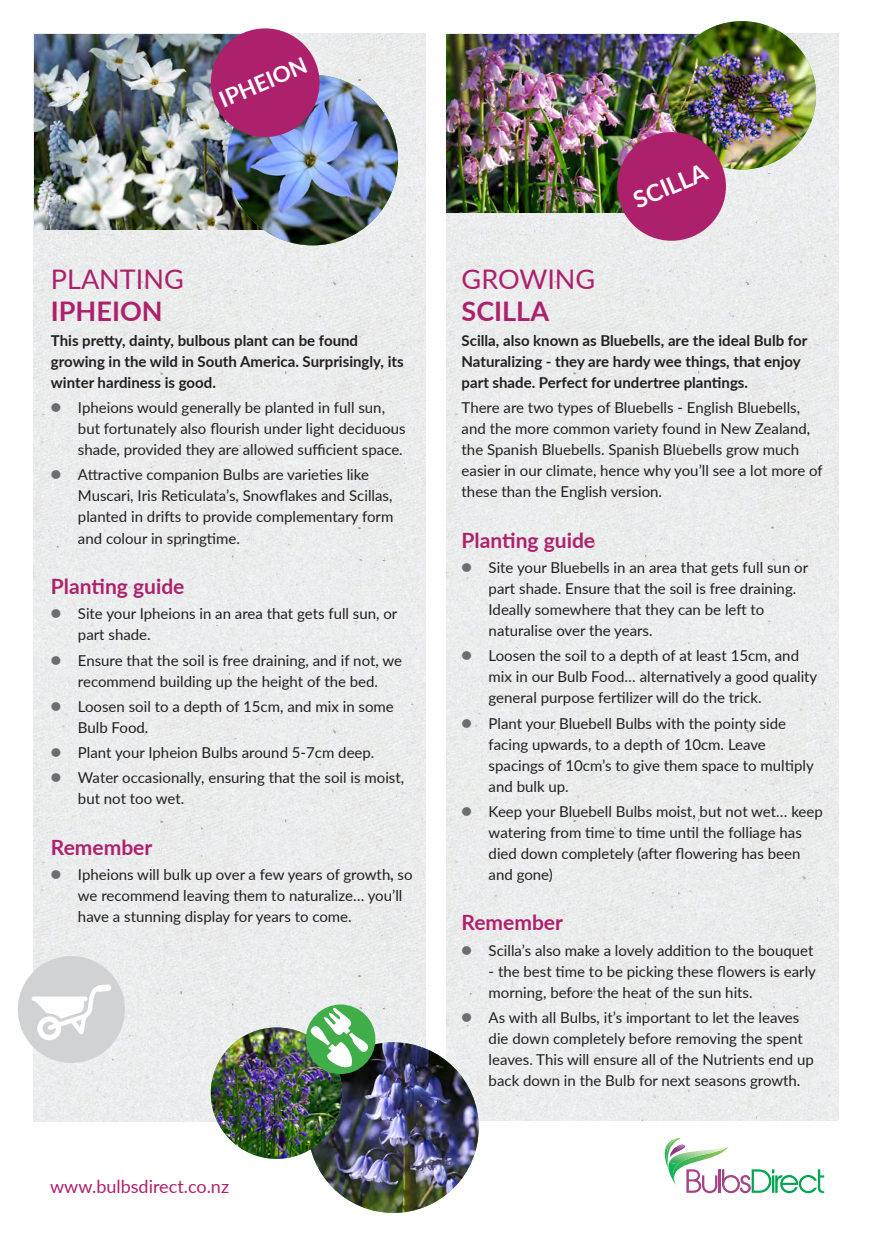
<style>
.page{position:relative;width:873px;height:1243px;background:#fff}
.page>*{position:absolute;margin:0;border:0;box-sizing:border-box;transform-origin:0 0}
.paragraph_with_bulle{font:27px "Lato";color:#ad216c}
.paragraph_with_bulle-2{font:700 27px "Lato";color:#ad216c}
.t1{font:700 24px "Lato";color:#fff}
.t2{font:700 22.5px "Lato";color:#fff}
.paragraph_with_bulle-3{font:700 21px "Lato";color:#ad216c}
.t3{font:18px "Lato";color:#ad216c}
.paragraph_with_bulle-4{font:15px/21px "Lato";color:#231f20}
.paragraph_with_bulle-5{font:700 15px/21px "Lato";color:#231f20}
.s1{font-weight:900;font-size:18px;color:#6c6d70}
</style>
<div class="page">
<svg style="left:664px;top:1138px;width:159px;height:55px"></svg>
<div style="left:34px;top:34px;width:391px;height:1087px;background:#ebecec"></div>
<div style="left:446px;top:34px;width:392px;height:1086px;background:#ebecec"></div>
<img style="left:34px;top:34px;width:229px;height:196px">
<img style="left:227px;top:75px;width:171px;height:170px;border-radius:85px">
<div style="left:211px;top:28px;width:108px;height:109px;background:#ad216c;border-radius:50%"></div>
<img style="left:446px;top:34px;width:252px;height:178px">
<img style="left:667px;top:21px;width:148px;height:149px;border-radius:74px">
<div style="left:617px;top:132px;width:108px;height:109px;background:#ad216c;border-radius:50%"></div>
<div style="left:18px;top:956px;width:107px;height:107px;background:#d1d2d4;border-radius:50%"></div>
<svg style="left:32px;top:984px;width:79px;height:56px"></svg>
<img style="left:308px;top:1042px;width:170px;height:171px;border-radius:85px">
<img style="left:211px;top:1027px;width:131px;height:132px;border-radius:66px">
<div style="left:306px;top:1004px;width:69px;height:70px;background:#40ae49;border-radius:50%"></div>
<svg style="left:310px;top:1007px;width:58px;height:60px"></svg>
<p class="t2" style="left:214px;top:85px;width:95px;rotate:-23deg">IPHEION</p>
<p class="paragraph_with_bulle" style="left:51px;top:260px;width:134px">PLANTING</p>
<p class="paragraph_with_bulle-2" style="left:51px;top:291px;width:113px">IPHEION</p>
<p class="paragraph_with_bulle-5" style="left:51px;top:329px;width:354px">This pretty, dainty, bulbous plant can be found growing in the wild in South America. Surprisingly, its winter hardiness is good.</p>
<p class="paragraph_with_bulle-4" style="left:78px;top:397px;width:329px;text-indent:-27px"><span class="s1">•</span> Ipheions would generally be planted in full sun, but fortunately also flourish under light deciduous shade, provided they are allowed sufficient space.</p>
<p class="paragraph_with_bulle-4" style="left:78px;top:464px;width:317px;text-indent:-27px"><span class="s1">•</span> Attractive companion Bulbs are varieties like Muscari, Iris Reticulata’s, Snowflakes and Scillas, planted in drifts to provide complementary form and colour in springtime.</p>
<p class="paragraph_with_bulle-3" style="left:51px;top:571px;width:135px">Planting guide</p>
<p class="paragraph_with_bulle-4" style="left:78px;top:603px;width:321px;text-indent:-27px"><span class="s1">•</span> Site your Ipheions in an area that gets full sun, or part shade.</p>
<p class="paragraph_with_bulle-4" style="left:51px;top:649px;width:352px;text-align:center"><span class="s1">•</span> Ensure that the soil is free draining, and if not, we recommend building up the height of the bed.</p>
<p class="paragraph_with_bulle-4" style="left:78px;top:695px;width:317px;text-indent:-27px"><span class="s1">•</span> Loosen soil to a depth of 15cm, and mix in some<br>Bulb Food.</p>
<p class="paragraph_with_bulle-4" style="left:51px;top:741px;width:325px"><span class="s1">•</span> Plant your Ipheion Bulbs around 5-7cm deep.</p>
<p class="paragraph_with_bulle-4" style="left:78px;top:767px;width:328px;text-indent:-27px"><span class="s1">•</span> Water occasionally, ensuring that the soil is moist, but not too wet.</p>
<p class="paragraph_with_bulle-3" style="left:51px;top:832px;width:103px">Remember</p>
<p class="paragraph_with_bulle-4" style="left:78px;top:863px;width:336px;text-indent:-27px"><span class="s1">•</span> Ipheions will bulk up over a few years of growth, so we recommend leaving them to naturalize… you’ll have a stunning display for years to come.</p>
<p class="t3" style="left:50px;top:1173px;width:180px">www.bulbsdirect.co.nz</p>
<p class="t1" style="left:627px;top:184px;width:79px;rotate:-23deg">SCILLA</p>
<p class="paragraph_with_bulle" style="left:461px;top:260px;width:135px">GROWING</p>
<p class="paragraph_with_bulle-2" style="left:461px;top:291px;width:89px">SCILLA</p>
<p class="paragraph_with_bulle-5" style="left:461px;top:329px;width:347px">Scilla, also known as Bluebells, are the ideal Bulb for<br>Naturalizing - they are hardy wee things, that enjoy part shade. Perfect for undertree plantings.</p>
<p class="paragraph_with_bulle-4" style="left:461px;top:397px;width:362px">There are two types of Bluebells - English Bluebells, and the more common variety found in New Zealand, the Spanish Bluebells. Spanish Bluebells grow much easier in our climate, hence why you’ll see a lot more of these than the English version.</p>
<p class="paragraph_with_bulle-3" style="left:461px;top:525px;width:135px">Planting guide</p>
<p class="paragraph_with_bulle-4" style="left:488px;top:556px;width:321px;text-indent:-27px"><span class="s1">•</span> Site your Bluebells in an area that gets full sun or part shade. Ensure that the soil is free draining.<br>Ideally somewhere that they can be left to naturalise over the years.</p>
<p class="paragraph_with_bulle-4" style="left:488px;top:645px;width:330px;text-indent:-27px"><span class="s1">•</span> Loosen the soil to a depth of at least 15cm, and mix in our Bulb Food… alternatively a good quality general purpose fertilizer will do the trick.</p>
<p class="paragraph_with_bulle-4" style="left:488px;top:712px;width:326px;text-indent:-27px"><span class="s1">•</span> Plant your Bluebell Bulbs with the pointy side facing upwards, to a depth of 10cm. Leave spacings of 10cm’s to give them space to multiply and bulk up.</p>
<p class="paragraph_with_bulle-4" style="left:488px;top:800px;width:335px;text-indent:-27px"><span class="s1">•</span> Keep your Bluebell Bulbs moist, but not wet… keep watering from time to time until the folliage has died down completely (after flowering has been and gone)</p>
<p class="paragraph_with_bulle-3" style="left:461px;top:907px;width:103px">Remember</p>
<p class="paragraph_with_bulle-4" style="left:461px;top:939px;width:353px"><span class="s1">•</span> Scilla’s also make a lovely addition to the bouquet</p>
<p class="paragraph_with_bulle-4" style="left:488px;top:960px;width:329px">- the best time to be picking these flowers is early morning, before the heat of the sun hits.</p>
<p class="paragraph_with_bulle-4" style="left:488px;top:1006px;width:327px;text-indent:-27px"><span class="s1">•</span> As with all Bulbs, it’s important to let the leaves die down completely before removing the spent leaves. This will ensure all of the Nutrients end up back down in the Bulb for next seasons growth.</p>
</div>
